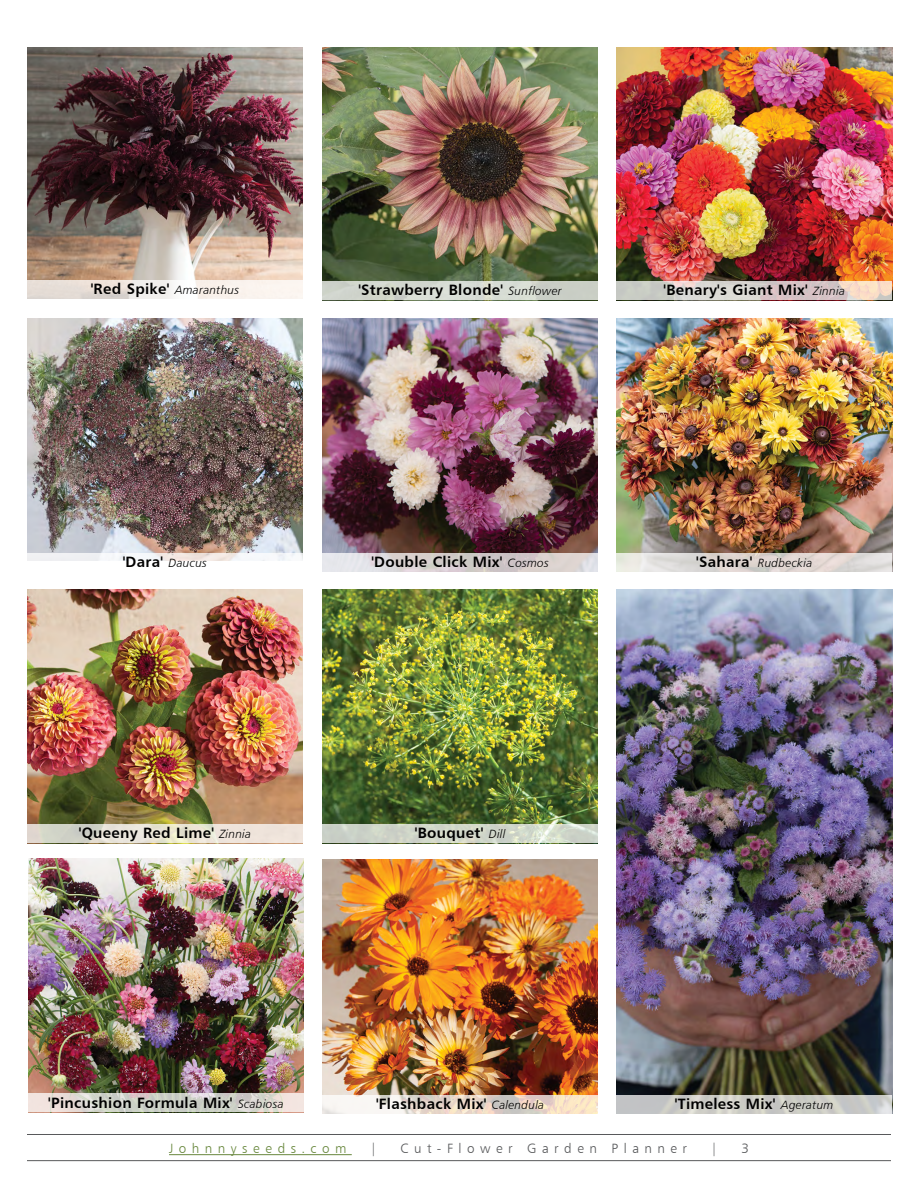
<style>
.page{position:relative;width:918px;height:1188px;background:#fff}
.page>*{position:absolute;margin:0;border:0;box-sizing:border-box;transform-origin:0 0}
.t1{font:15px "Humanist 777 BT Bold B";letter-spacing:.02em;color:#000}
.t2{font:13.5px "Humanist 777 BT Light B";letter-spacing:.41em;color:#58595b}
.t3{font:13.5px "Humanist 777 BT Light B";letter-spacing:.405em;color:#69883e}
.t4{font:12px "Humanist 777 BT Light Italic B";letter-spacing:.02em;color:#000}
.s1{font-family:"Humanist 777 BT Light Italic B";font-size:12px}
.s2{font-family:"Humanist 777 BT Bold B";font-size:15px}
</style>
<div class="page">
<img style="left:27px;top:48px;width:276px;height:232px">
<svg style="left:27px;top:280px;width:276px;height:19px;fill:#f3efec"></svg>
<img style="left:322px;top:48px;width:276px;height:233px">
<div style="left:322px;top:281px;width:276px;height:19px;background:#d2d7ce"></div>
<img style="left:616px;top:48px;width:276px;height:233px">
<svg style="left:616px;top:281px;width:276px;height:19px;background:#d9cfc9"></svg>
<img style="left:27px;top:318px;width:276px;height:235px">
<svg style="left:27px;top:553px;width:276px;height:8px;fill:#f3f1f3"></svg>
<img style="left:322px;top:318px;width:276px;height:235px">
<svg style="left:322px;top:553px;width:276px;height:19px;background:#d9d3d3"></svg>
<img style="left:616px;top:318px;width:276px;height:235px">
<svg style="left:616px;top:553px;width:276px;height:19px;background:#dfd9d5"></svg>
<img style="left:27px;top:589px;width:276px;height:235px">
<svg style="left:27px;top:824px;width:276px;height:19px;background:#e5e0d3"></svg>
<img style="left:322px;top:589px;width:276px;height:235px">
<svg style="left:322px;top:824px;width:276px;height:19px;background:#d0d6ca"></svg>
<img style="left:28px;top:858px;width:276px;height:236px">
<svg style="left:28px;top:1094px;width:276px;height:18px;background:#d9d6cf"></svg>
<img style="left:322px;top:859px;width:276px;height:236px">
<svg style="left:322px;top:1095px;width:276px;height:19px"></svg>
<img style="left:616px;top:589px;width:276px;height:506px">
<svg style="left:616px;top:1095px;width:276px;height:19px;background:#cbcbc7"></svg>
<hr style="left:169px;top:1154px;width:183px;height:1px;background:#69883e">
<hr style="left:27px;top:1160px;width:864px;height:1px;background:#58595b">
<hr style="left:27px;top:1134px;width:864px;height:1px;background:#58595b">
<p class="t1" style="left:91px;top:279px;width:150px">'Red Spike' <span class="s1">Amaranthus</span></p>
<p class="t1" style="left:358px;top:280px;width:205px">'Strawberry Blonde' <span class="s1">Sunflower</span></p>
<p class="t1" style="left:663px;top:281px;width:183px">'Benary's Giant Mix' <span class="s1">Zinnia</span></p>
<p class="t1" style="left:123px;top:552px;width:86px">'Dara' <span class="s1">Daucus</span></p>
<p class="t1" style="left:371px;top:552px;width:179px">'Double Click Mix' <span class="s1">Cosmos</span></p>
<p class="t4" style="left:696px;top:555px;width:118px"><span class="s2">'Sahara'</span> Rudbeckia</p>
<p class="t1" style="left:79px;top:824px;width:174px">'Queeny Red Lime' <span class="s1">Zinnia</span></p>
<p class="t1" style="left:415px;top:824px;width:92px">'Bouquet' <span class="s1">Dill</span></p>
<p class="t1" style="left:48px;top:1093px;width:237px">'Pincushion Formula Mix' <span class="s1">Scabiosa</span></p>
<p class="t1" style="left:376px;top:1094px;width:170px">'Flashback Mix' <span class="s1">Calendula</span></p>
<p class="t1" style="left:675px;top:1094px;width:160px">'Timeless Mix' <span class="s1">Ageratum</span></p>
<p class="t3" style="left:169px;top:1140px;width:179px">Johnnyseeds.com</p>
<p class="t2" style="left:370px;top:1140px;width:8px">|</p>
<p class="t2" style="left:401px;top:1140px;width:288px">Cut-Flower Garden Planner</p>
<p class="t2" style="left:711px;top:1140px;width:8px">|</p>
<p class="t2" style="left:741px;top:1140px;width:9px">3</p>
</div>
